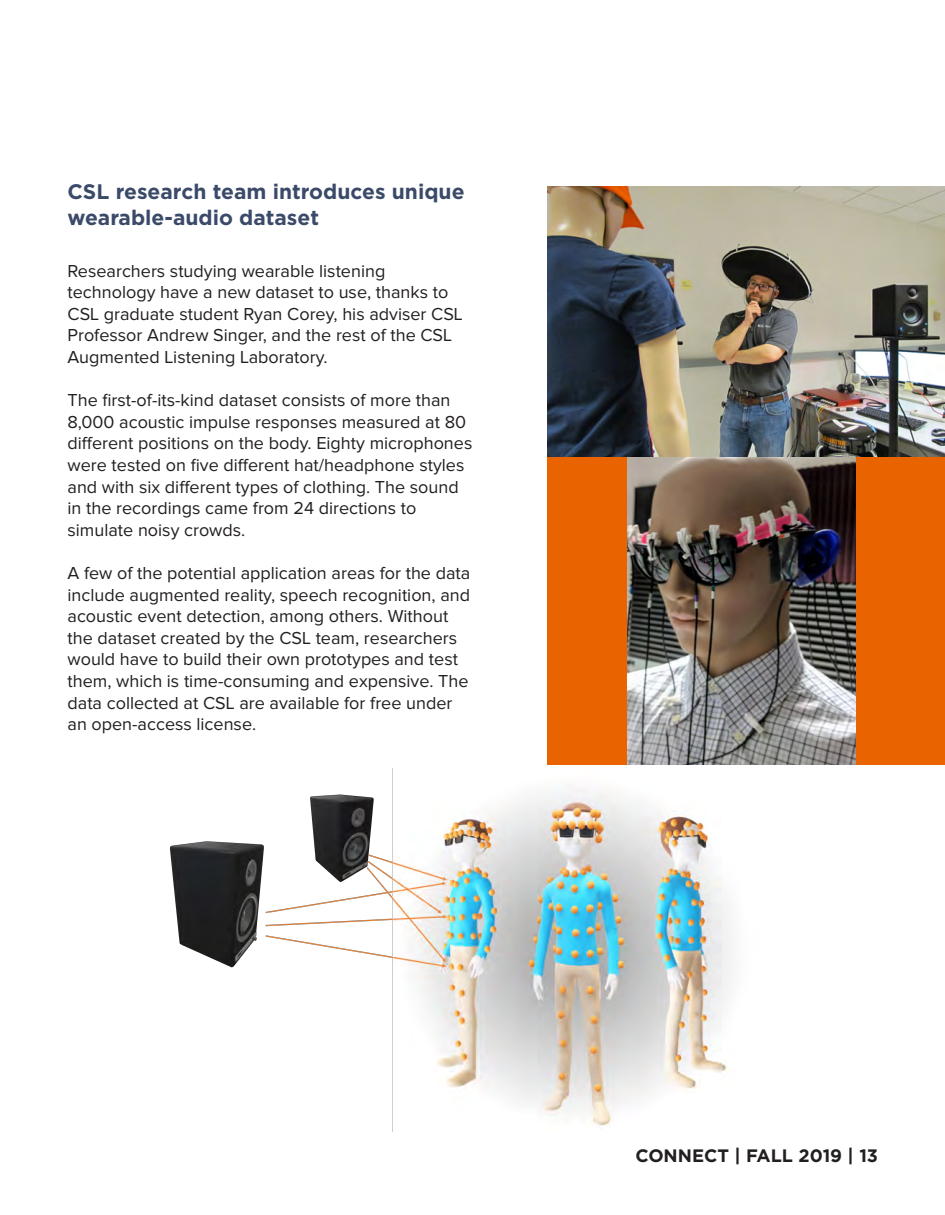
<style>
.page{position:relative;width:945px;height:1215px;background:#fff}
.page>*{position:absolute;margin:0;border:0;box-sizing:border-box;transform-origin:0 0}
.t1{font:700 21px "Gotham";color:#3b4a69}
.t2{font:18px/21.6px "Proxima Nova";color:#231f20}
.t3{font:700 18px "Gotham";color:#231f20}
</style>
<div class="page">
<div style="left:548px;top:456px;width:397px;height:309px;background:#e96300"></div>
<img style="left:170px;top:769px;width:562px;height:362px">
<img style="left:627px;top:456px;width:228px;height:309px">
<img style="left:548px;top:187px;width:397px;height:269px">
<p class="t1" style="left:68px;top:178px;width:399px">CSL research team introduces unique</p>
<p class="t1" style="left:68px;top:203px;width:253px">wearable-audio dataset</p>
<p class="t2" style="left:68px;top:261px;width:397px">Researchers studying wearable listening technology have a new dataset to use, thanks to CSL graduate student Ryan Corey, his adviser CSL Professor Andrew Singer, and the rest of the CSL Augmented Listening Laboratory.</p>
<p class="t2" style="left:68px;top:390px;width:406px">The first-of-its-kind dataset consists of more than 8,000 acoustic impulse responses measured at 80 different positions on the body. Eighty microphones were tested on five different hat/headphone styles and with six different types of clothing. The sound in the recordings came from 24 directions to simulate noisy crowds.</p>
<p class="t2" style="left:68px;top:563px;width:404px">A few of the potential application areas for the data include augmented reality, speech recognition, and acoustic event detection, among others. Without the dataset created by the CSL team, researchers would have to build their own prototypes and test them, which is time-consuming and expensive. The data collected at CSL are available for free under an open-access license.</p>
<p class="t3" style="left:635px;top:1144px;width:244px">CONNECT | FALL 2019 | 13</p>
</div>
